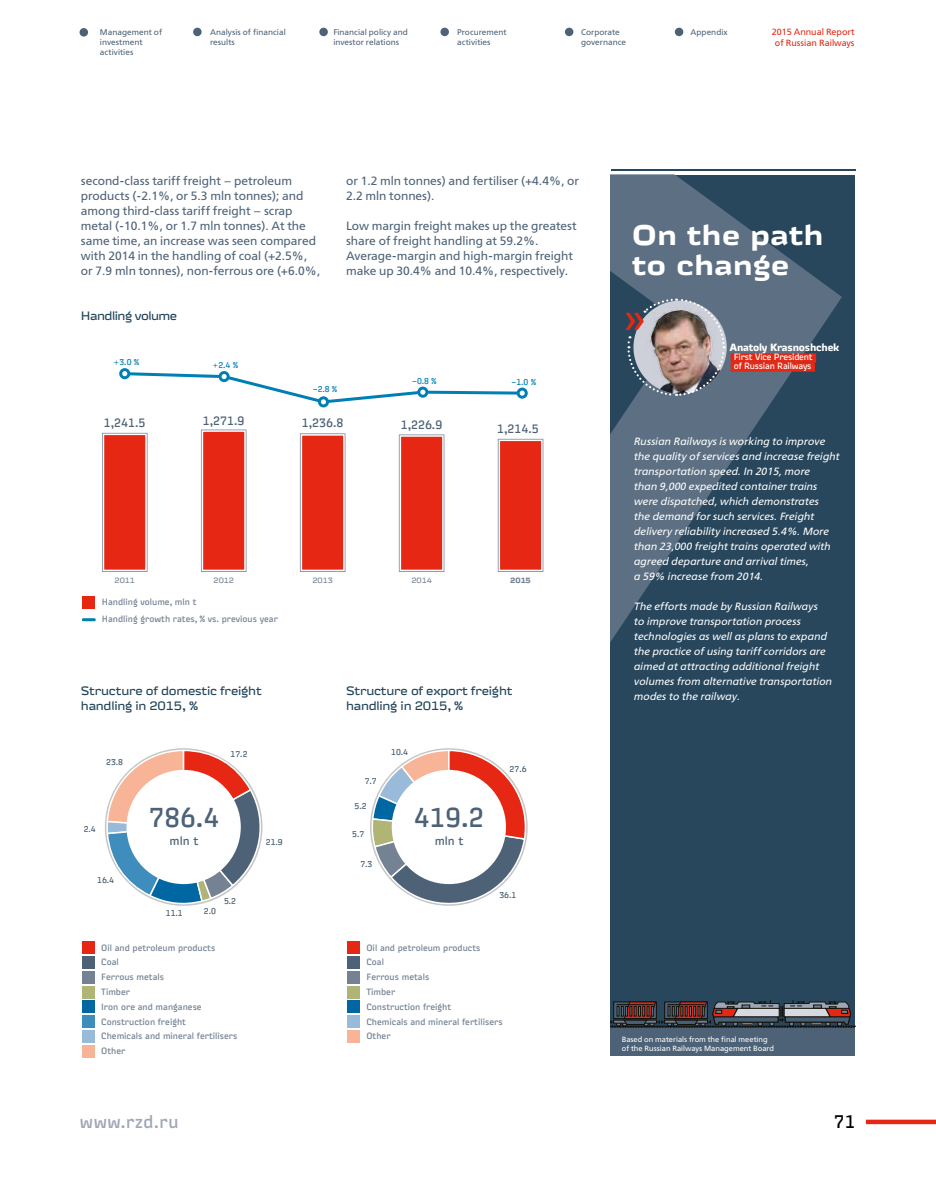
<style>
.page{position:relative;width:936px;height:1191px;background:#fff}
.page>*{position:absolute;margin:0;border:0;box-sizing:border-box;transform-origin:0 0}
.t1{font:42.15px "FSRAILWAY Book";color:#e52713}
.t2{font:700 expanded 27.9px/30px "Russian Rail G Pro";letter-spacing:.02em;color:#fff}
.t3{font:27px "Russian Rail G Pro";color:#4d6277}
.t4{font:18px "Russian Rail G Pro Cond";color:#9fa7b5}
.t5{font:18px "Russian Rail G Pro Cond";color:#000}
.t6{font:12px/15px "FSRAILWAY Book";color:#4d6277}
.t7{font:expanded 12px/15px "Russian Rail G Pro";letter-spacing:-.02em;color:#224559}
.t8{font:12px "Russian Rail G Pro";color:#4d6277}
.t9{font:expanded 12px "Russian Rail G Pro";letter-spacing:-.04em;color:#224559}
.t10{font:italic 10.5px/15px "FSRAILWAY Book";letter-spacing:.005em;color:#fff}
.t11{font:700 10.35px "Russian Rail G Pro";letter-spacing:-.02em;color:#fff}
.t12{font:9px/14.9px "Russian Rail G Pro";color:#748294}
.t13{font:9px/9px "Russian Rail G Pro";letter-spacing:-.02em;color:#fff}
.t14{font:9px/10.8px "FSRAILWAY Book";color:#e52713;text-align:center}
.t15{font:8.4px "Russian Rail G Pro";color:#486074}
.t16{font:8.4px "Russian Rail G Pro";color:#007fb4}
.t17{font:8.25px/9.9px "FSRAILWAY Book";letter-spacing:.005em;color:#4d6277}
.t18{font:7.5px/9px "FSRAILWAY Book";letter-spacing:.005em;color:#fff}
.t19{font:expanded 7.5px "Russian Rail G Pro";color:#748294}
.t20{font:700 expanded 7.5px "Russian Rail G Pro";color:#748294}
</style>
<div class="page">
<div style="left:865px;top:1119px;width:69px;height:5px;background:#e52713"></div>
<div style="left:79px;top:28px;width:9px;height:9px;background:#4d6277;border-radius:50%"></div>
<div style="left:193px;top:28px;width:9px;height:8px;background:#4d6277;border-radius:50%"></div>
<div style="left:440px;top:28px;width:9px;height:8px;background:#4d6277;border-radius:50%"></div>
<div style="left:319px;top:28px;width:9px;height:8px;background:#4d6277;border-radius:50%"></div>
<div style="left:565px;top:28px;width:8px;height:8px;background:#4d6277;border-radius:50%"></div>
<div style="left:674px;top:28px;width:9px;height:8px;background:#4d6277;border-radius:50%"></div>
<div style="left:498px;top:439px;width:45px;height:133px;border:3px solid #748294"></div>
<div style="left:399px;top:434px;width:45px;height:138px;border:3px solid #748294"></div>
<div style="left:300px;top:433px;width:45px;height:139px;border:3px solid #748294"></div>
<div style="left:201px;top:429px;width:45px;height:143px;border:3px solid #748294"></div>
<div style="left:102px;top:433px;width:45px;height:139px;border:3px solid #748294"></div>
<div style="left:82px;top:596px;width:13px;height:12px;background:#e52713"></div>
<svg style="left:83px;top:618px;width:11px;height:3px"></svg>
<div style="left:499px;top:440px;width:43px;height:130px;background:#e52713"></div>
<div style="left:498px;top:439px;width:44px;height:132px;border:2px solid #fff"></div>
<div style="left:400px;top:436px;width:43px;height:134px;background:#e52713"></div>
<div style="left:399px;top:435px;width:44px;height:136px;border:2px solid #fff"></div>
<div style="left:301px;top:435px;width:43px;height:135px;background:#e52713"></div>
<div style="left:300px;top:434px;width:44px;height:137px;border:2px solid #fff"></div>
<div style="left:202px;top:431px;width:43px;height:139px;background:#e52713"></div>
<div style="left:202px;top:430px;width:44px;height:141px;border:2px solid #fff"></div>
<div style="left:103px;top:434px;width:43px;height:136px;background:#e52713"></div>
<div style="left:103px;top:433px;width:44px;height:138px;border:2px solid #fff"></div>
<svg style="left:119px;top:368px;width:408px;height:39px"></svg>
<div style="left:610px;top:175px;width:245px;height:880px;background:#28475c"></div>
<svg style="left:610px;top:175px;width:232px;height:467px"></svg>
<hr style="left:611px;top:170px;width:244px;height:1px;background:#28475c">
<div style="left:610px;top:1028px;width:245px;height:27px;background:#4d6277"></div>
<div style="left:730px;top:353px;width:86px;height:10px;background:#e52713"></div>
<div style="left:730px;top:362px;width:84px;height:10px;background:#e52713"></div>
<img style="left:626px;top:297px;width:99px;height:100px">
<svg style="left:610px;top:1000px;width:246px;height:27px;background:#534c52"></svg>
<svg style="left:106px;top:749px;width:157px;height:156px"></svg>
<div style="left:126px;top:770px;width:115px;height:114px;background:#fff;border-radius:50%"></div>
<div style="left:82px;top:941px;width:12px;height:13px;background:#e52713"></div>
<div style="left:82px;top:956px;width:12px;height:12px;background:#4d6277"></div>
<div style="left:82px;top:970px;width:12px;height:13px;background:#748294"></div>
<div style="left:82px;top:985px;width:12px;height:13px;background:#b0b474"></div>
<div style="left:82px;top:1000px;width:12px;height:13px;background:#0067a2"></div>
<div style="left:82px;top:1015px;width:12px;height:13px;background:#3f8dbd"></div>
<div style="left:82px;top:1030px;width:12px;height:12px;background:#9abada"></div>
<div style="left:82px;top:1045px;width:12px;height:12px;background:#f7b497"></div>
<div style="left:347px;top:941px;width:12px;height:13px;background:#e52713"></div>
<div style="left:347px;top:956px;width:12px;height:12px;background:#4d6277"></div>
<div style="left:347px;top:970px;width:12px;height:13px;background:#748294"></div>
<div style="left:347px;top:985px;width:12px;height:13px;background:#b0b474"></div>
<div style="left:347px;top:1000px;width:12px;height:13px;background:#0067a2"></div>
<div style="left:347px;top:1015px;width:12px;height:13px;background:#9abada"></div>
<div style="left:347px;top:1030px;width:12px;height:12px;background:#f7b497"></div>
<svg style="left:371px;top:749px;width:156px;height:157px"></svg>
<div style="left:392px;top:770px;width:114px;height:114px;background:#fff;border-radius:50%"></div>
<p class="t17" style="left:333px;top:27px;width:76px">Financial policy and investor relations</p>
<p class="t17" style="left:581px;top:27px;width:46px">Corporate governance</p>
<p class="t17" style="left:690px;top:27px;width:39px">Appendix</p>
<p class="t17" style="left:100px;top:28px;width:64px">Management of investment activities</p>
<p class="t17" style="left:210px;top:27px;width:77px">Analysis of financial results</p>
<p class="t17" style="left:457px;top:27px;width:51px">Procurement activities</p>
<p class="t14" style="left:771px;top:27px;width:84px">2015 Annual Report of Russian Railways</p>
<p class="t6" style="left:81px;top:173px;width:241px">second-class tariff freight – petroleum products (-2.1%, or 5.3 mln tonnes); and among third-class tariff freight – scrap metal (-10.1%, or 1.7 mln tonnes). At the same time, an increase was seen compared with 2014 in the handling of coal (+2.5%, or 7.9 mln tonnes), non-ferrous ore (+6.0%,</p>
<p class="t6" style="left:346px;top:173px;width:234px">or 1.2 mln tonnes) and fertiliser (+4.4%, or<br>2.2 mln tonnes).</p>
<p class="t6" style="left:346px;top:218px;width:232px">Low margin freight makes up the greatest share of freight handling at 59.2%.<br>Average-margin and high-margin freight make up 30.4% and 10.4%, respectively.</p>
<p class="t9" style="left:81px;top:308px;width:98px">Handling volume</p>
<p class="t16" style="left:113px;top:357px;width:27px">+3.0 %</p>
<p class="t16" style="left:212px;top:360px;width:27px">+2.4 %</p>
<p class="t16" style="left:313px;top:384px;width:26px">–2.8 %</p>
<p class="t16" style="left:412px;top:375px;width:26px">–0.8 %</p>
<p class="t16" style="left:511px;top:377px;width:26px">–1.0 %</p>
<p class="t8" style="left:104px;top:415px;width:43px">1,241.5</p>
<p class="t8" style="left:203px;top:413px;width:43px">1,271.9</p>
<p class="t8" style="left:302px;top:415px;width:43px">1,236.8</p>
<p class="t8" style="left:401px;top:417px;width:43px">1,226.9</p>
<p class="t8" style="left:497px;top:421px;width:43px">1,214.5</p>
<p class="t19" style="left:114px;top:576px;width:22px">2011</p>
<p class="t19" style="left:213px;top:576px;width:22px">2012</p>
<p class="t19" style="left:312px;top:576px;width:22px">2013</p>
<p class="t19" style="left:411px;top:576px;width:22px">2014</p>
<p class="t20" style="left:510px;top:576px;width:22px">2015</p>
<p class="t12" style="left:102px;top:593px;width:177px;line-height:16.4px">Handling volume, mln t<br>Handling growth rates, % vs. previous year</p>
<p class="t7" style="left:81px;top:683px;width:182px">Structure of domestic freight handling in 2015, %</p>
<p class="t7" style="left:346px;top:683px;width:168px">Structure of export freight handling in 2015, %</p>
<p class="t15" style="left:106px;top:757px;width:18px">23.8</p>
<p class="t15" style="left:84px;top:824px;width:14px">2.4</p>
<p class="t15" style="left:97px;top:875px;width:18px">16.4</p>
<p class="t15" style="left:230px;top:749px;width:18px">17.2</p>
<h3 class="t3" style="left:149px;top:800px;width:72px">786.4</h3>
<p class="t8" style="left:170px;top:833px;width:30px">mln t</p>
<p class="t15" style="left:166px;top:908px;width:18px">11.1</p>
<p class="t15" style="left:204px;top:906px;width:14px">2.0</p>
<p class="t15" style="left:224px;top:896px;width:14px">5.2</p>
<p class="t12" style="left:101px;top:939px;width:138px">Oil and petroleum products<br>Coal<br>Ferrous metals<br>Timber<br>Iron ore and manganese<br>Construction freight<br>Chemicals and mineral fertilisers<br>Other</p>
<p class="t15" style="left:266px;top:836px;width:18px">21.9</p>
<p class="t15" style="left:364px;top:776px;width:14px">7.7</p>
<p class="t15" style="left:354px;top:801px;width:14px">5.2</p>
<p class="t15" style="left:352px;top:828px;width:14px">5.7</p>
<p class="t15" style="left:360px;top:859px;width:14px">7.3</p>
<p class="t15" style="left:391px;top:747px;width:18px">10.4</p>
<h3 class="t3" style="left:414px;top:800px;width:72px">419.2</h3>
<p class="t8" style="left:434px;top:833px;width:30px">mln t</p>
<p class="t15" style="left:509px;top:764px;width:18px">27.6</p>
<p class="t15" style="left:499px;top:890px;width:18px">36.1</p>
<p class="t12" style="left:366px;top:939px;width:138px">Oil and petroleum products<br>Coal<br>Ferrous metals<br>Timber<br>Construction freight<br>Chemicals and mineral fertilisers<br>Other</p>
<h2 class="t2" style="left:632px;top:220px;width:193px">On the path to change</h2>
<h1 class="t1" style="left:646px;top:349px;width:25px;rotate:-180deg">«</h1>
<p class="t11" style="left:730px;top:341px;width:111px">Anatoly Krasnoshchek</p>
<p class="t13" style="left:733px;top:352px;width:80px">First Vice President of Russian Railways</p>
<p class="t10" style="left:633px;top:434px;width:207px">Russian Railways is working to improve the quality of services and increase freight transportation speed. In 2015, more<br>than 9,000 expedited container trains were dispatched, which demonstrates<br>the demand for such services. Freight delivery reliability increased 5.4%. More than 23,000 freight trains operated with agreed departure and arrival times,<br>a 59% increase from 2014.</p>
<p class="t10" style="left:633px;top:599px;width:200px">The efforts made by Russian Railways<br>to improve transportation process technologies as well as plans to expand the practice of using tariff corridors are aimed at attracting additional freight volumes from alternative transportation modes to the railway.</p>
<p class="t18" style="left:621px;top:1034px;width:154px">Based on materials from the final meeting of the Russian Railways Management Board</p>
<h3 class="t4" style="left:79px;top:1110px;width:101px">www.rzd.ru</h3>
<h3 class="t5" style="left:833px;top:1110px;width:23px">71</h3>
</div>
